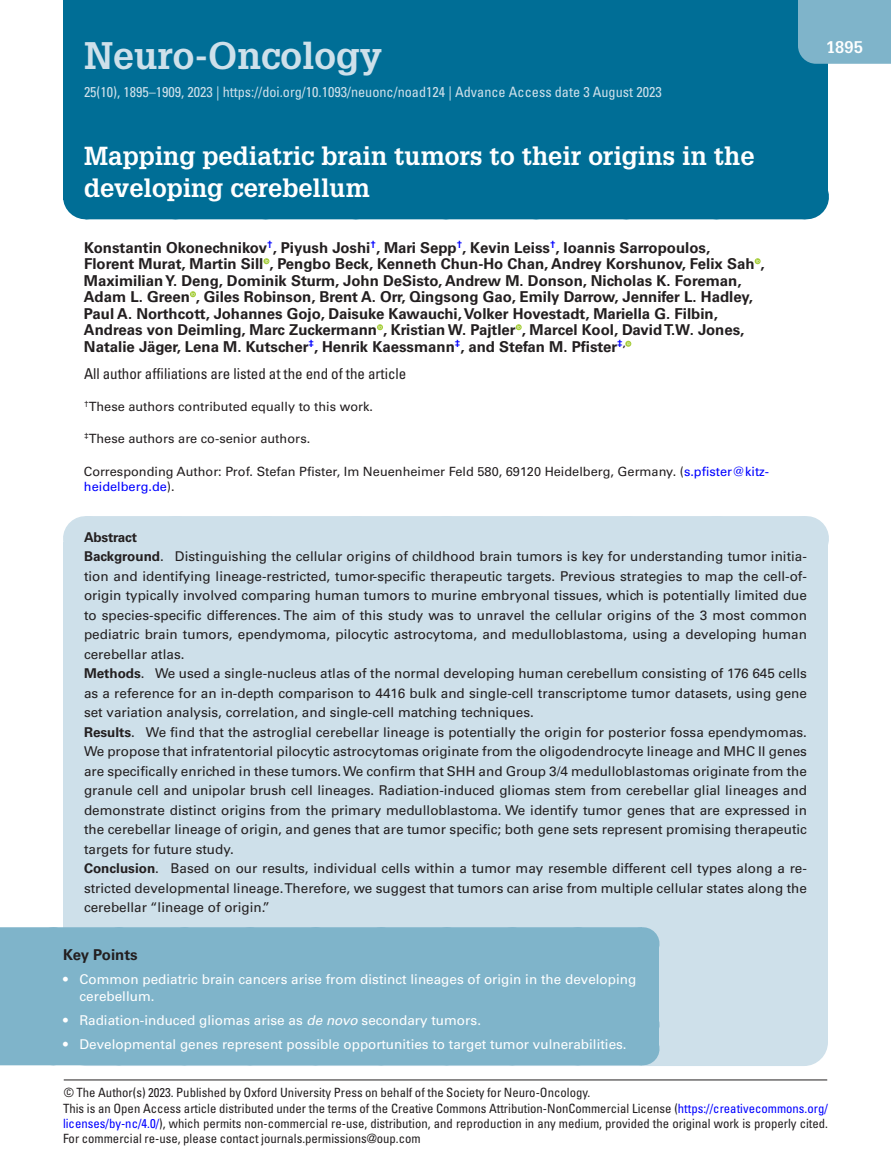
<style>
.page{position:relative;width:891px;height:1175px;background:#fff}
.page>*{position:absolute;margin:0;border:0;box-sizing:border-box;transform-origin:0 0}
.t1{font:700 37.5px "Glypha LT Std";color:#cee0ea}
.t2{font:700 25.5px/31.5px "Glypha LT Std";color:#fff}
.t3{font:700 16.5px "Glypha LT Std";color:#fff}
.t4{font:700 15px/16.5px "Univers LT Std";color:#231f20}
.t5{font:condensed 15px "Univers LT Std";color:#231f20}
.t6{font:condensed 14.25px "Univers LT Std";color:#cee0ea}
.t7{font:13.5px/19.5px "Univers LT Std";color:#231f20}
.t8{font:13.5px/16.5px "Univers LT Std";color:#fff}
.t9{font:condensed 12.75px/15px "Univers LT Std";color:#231f20;text-align:justify}
.t10{font:12.75px/15px "Univers LT Std";color:#231f20}
.s1{color:#00f}
.s2{font-weight:700}
.s3{font-style:italic}
</style>
<div class="page">
<div style="left:63px;top:0;width:765px;height:166px;background:#006e96"></div>
<div style="left:798px;top:0;width:93px;height:64px;background:#7fb4ca"></div>
<hr style="left:64px;top:1079px;width:763px;height:1px;background:#231f20">
<svg style="left:263px;top:258px;width:6px;height:6px"></svg>
<svg style="left:755px;top:258px;width:6px;height:6px"></svg>
<svg style="left:190px;top:291px;width:6px;height:6px"></svg>
<svg style="left:377px;top:324px;width:6px;height:6px"></svg>
<svg style="left:516px;top:324px;width:6px;height:6px"></svg>
<svg style="left:625px;top:341px;width:6px;height:6px"></svg>
<div style="left:86px;top:516px;width:720px;height:45px;background:#cee0ea"></div>
<hr style="left:806px;top:516px;width:1px;height:45px;background:#cee0ea">
<div style="left:63px;top:542px;width:765px;height:125px;background:#cee0ea"></div>
<div style="left:63px;top:664px;width:765px;height:61px;background:#cee0ea"></div>
<div style="left:63px;top:722px;width:765px;height:140px;background:#cee0ea"></div>
<div style="left:63px;top:862px;width:765px;height:204px;background:#cee0ea"></div>
<div style="left:0;top:945px;width:659px;height:19px;background:#7fb4ca"></div>
<div style="left:0;top:927px;width:642px;height:33px;background:#7fb4ca"></div>
<svg style="left:54px;top:927px;width:555px;height:1px"></svg>
<hr style="left:642px;top:927px;width:1px;height:33px;background:#7fb4ca">
<div style="left:0;top:961px;width:659px;height:43px;background:#7fb4ca"></div>
<div style="left:0;top:1001px;width:659px;height:24px;background:#7fb4ca"></div>
<div style="left:0;top:1025px;width:659px;height:27px;background:#7fb4ca"></div>
<div style="left:0;top:1032px;width:642px;height:33px;background:#7fb4ca"></div>
<hr style="left:642px;top:1032px;width:1px;height:33px;background:#7fb4ca">
<div style="left:63px;top:166px;width:765px;height:53px;background:#006e96"></div>
<hr style="left:86px;top:174px;width:1px;height:45px;background:#006e96">
<hr style="left:806px;top:174px;width:1px;height:45px;background:#006e96">
<h1 class="t1" style="left:84px;top:32px;width:299px">Neuro-Oncology</h1>
<p class="t6" style="left:84px;top:83px;width:579px">25(10), 1895–1909, 2023 | https://doi.org/10.1093/neuonc/noad124 | Advance Access date 3 August 2023</p>
<h2 class="t2" style="left:84px;top:140px;width:672px">Mapping pediatric brain tumors to their origins in the developing cerebellum</h2>
<p class="t4" style="left:84px;top:239px;width:682px">Konstantin Okonechnikov<sup>†</sup>, Piyush Joshi<sup>†</sup>, Mari Sepp<sup>†</sup>, Kevin Leiss<sup>†</sup>, Ioannis Sarropoulos,<br>Florent Murat, Martin Sill , Pengbo Beck, Kenneth Chun-Ho Chan, Andrey Korshunov, Felix Sah , Maximilian Y. Deng, Dominik Sturm, John DeSisto, Andrew M. Donson, Nicholas K. Foreman, Adam L. Green , Giles Robinson, Brent A. Orr, Qingsong Gao, Emily Darrow, Jennifer L. Hadley, Paul A. Northcott, Johannes Gojo, Daisuke Kawauchi, Volker Hovestadt, Mariella G. Filbin, Andreas von Deimling, Marc Zuckermann , Kristian W. Pajtler , Marcel Kool, David T.W. Jones, Natalie Jäger, Lena M. Kutscher<sup>‡</sup>, Henrik Kaessmann<sup>‡</sup>, and Stefan M. Pfister<sup>‡</sup><sup>,</sup></p>
<p class="t5" style="left:84px;top:364px;width:324px">All author affiliations are listed at the end of the article</p>
<p class="t10" style="left:84px;top:399px;width:291px"><sup>†</sup>These authors contributed equally to this work.</p>
<p class="t10" style="left:84px;top:431px;width:228px"><sup>‡</sup>These authors are co-senior authors.</p>
<p class="t10" style="left:84px;top:463px;width:687px">Corresponding Author: Prof. Stefan Pfister, Im Neuenheimer Feld 580, 69120 Heidelberg, Germany. (<span class="s1">s.pfister@kitz&shy;heidelberg.de</span>).</p>
<p class="t7" style="left:84px;top:527px;width:725px"><span class="s2">Abstract<br>Background</span>. Distinguishing the cellular origins of childhood brain tumors is key for understanding tumor initia&shy;tion and identifying lineage-restricted, tumor-specific therapeutic targets. Previous strategies to map the cell-of&shy;origin typically involved comparing human tumors to murine embryonal tissues, which is potentially limited due to species-specific differences. The aim of this study was to unravel the cellular origins of the 3 most common pediatric brain tumors, ependymoma, pilocytic astrocytoma, and medulloblastoma, using a developing human cerebellar atlas.<br><span class="s2">Methods</span>. We used a single-nucleus atlas of the normal developing human cerebellum consisting of 176 645 cells as a reference for an in-depth comparison to 4416 bulk and single-cell transcriptome tumor datasets, using gene set variation analysis, correlation, and single-cell matching techniques.<br><span class="s2">Results</span>. We find that the astroglial cerebellar lineage is potentially the origin for posterior fossa ependymomas.<br>We propose that infratentorial pilocytic astrocytomas originate from the oligodendrocyte lineage and MHC II genes are specifically enriched in these tumors. We confirm that SHH and Group 3/4 medulloblastomas originate from the granule cell and unipolar brush cell lineages. Radiation-induced gliomas stem from cerebellar glial lineages and demonstrate distinct origins from the primary medulloblastoma. We identify tumor genes that are expressed in the cerebellar lineage of origin, and genes that are tumor specific; both gene sets represent promising therapeutic targets for future study.<br><span class="s2">Conclusion</span>. Based on our results, individual cells within a tumor may resemble different cell types along a re&shy;stricted developmental lineage. Therefore, we suggest that tumors can arise from multiple cellular states along the cerebellar “lineage of origin.”</p>
<p class="t4" style="left:63px;top:946px;width:76px">Key Points</p>
<p class="t8" style="left:79px;top:971px;width:558px;text-indent:-16px">• Common pediatric brain cancers arise from distinct lineages of origin in the developing cerebellum.</p>
<p class="t8" style="left:63px;top:1011px;width:420px">• Radiation-induced gliomas arise as <span class="s3">de novo</span> secondary tumors.</p>
<p class="t8" style="left:63px;top:1035px;width:565px">• Developmental genes represent possible opportunities to target tumor vulnerabilities.</p>
<p class="t9" style="left:64px;top:1084px;width:528px">© The Author(s) 2023. Published by Oxford University Press on behalf of the Society for Neuro-Oncology.</p>
<p class="t3" style="left:826px;top:37px;width:38px">1895</p>
<p class="t9" style="left:63px;top:1100px;width:767px">This is an Open Access article distributed under the terms of the Creative Commons Attribution-NonCommercial License (<span class="s1">https://creativecommons.org/ licenses/by-nc/4.0/</span>), which permits non-commercial re-use, distribution, and reproduction in any medium, provided the original work is properly cited.<br>For commercial re-use, please contact journals.permissions@oup.com</p>
</div>
